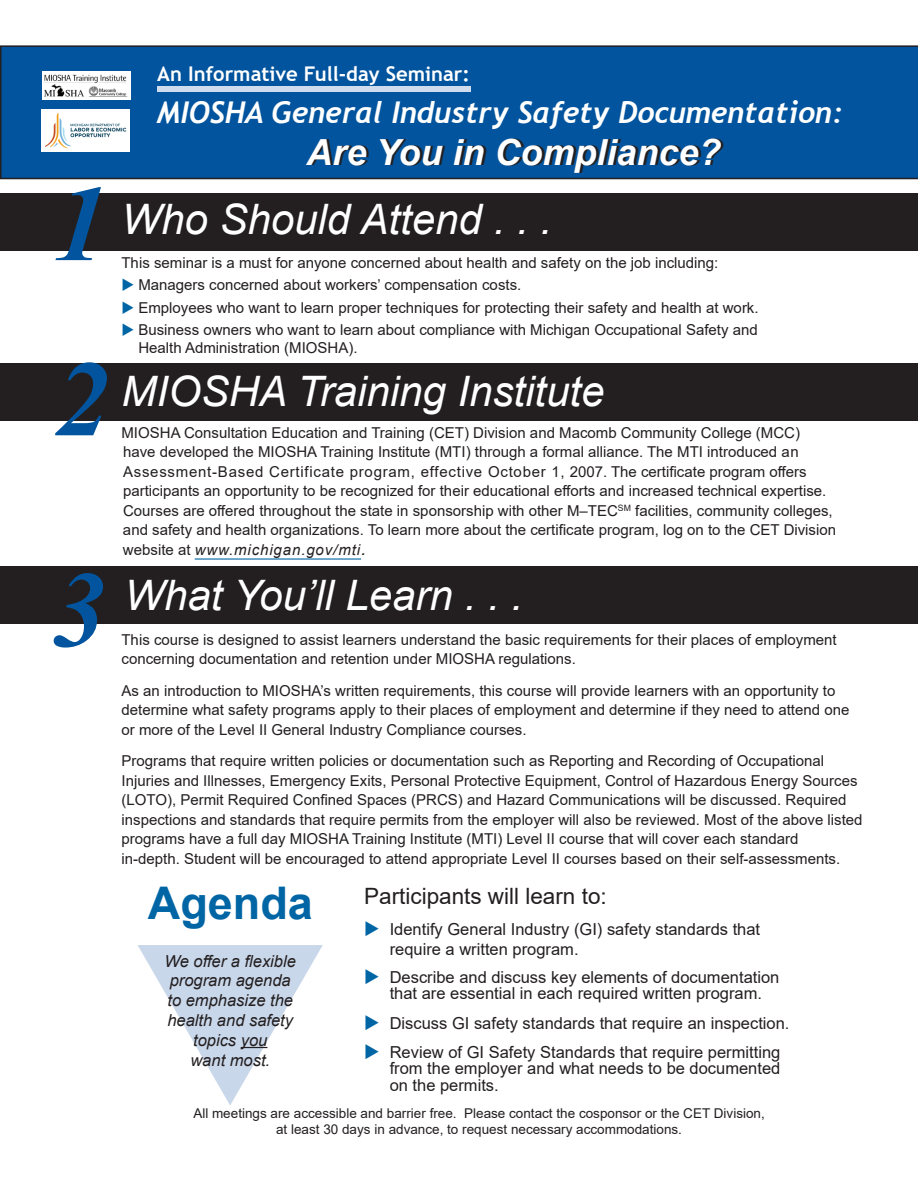
<style>
.page{position:relative;width:918px;height:1188px;background:#fff}
.page>*{position:absolute;margin:0;border:0;box-sizing:border-box;transform-origin:0 0}
.t1{font:italic 700 108px/175.2px "Times New Roman";color:#01549d}
.t2{font:700 45px "Arial";color:#0065a4}
.t3{font:italic 42px "Arial";color:#fff}
.t4{font:italic 700 36px "Arial";color:#fff}
.t5{font:italic 700 30px "Trebuchet";color:#fff}
.t6{font:22.5px "Arial";color:#231f20}
.t7{font:700 20.25px "Trebuchet MS";color:#fff}
.t8{font:16.5px/16.5px "Arial";color:#231f20}
.t9{font:italic 16.5px/19.8px "Arial";color:#231f20;text-align:center}
.t10{font:15px/19.5px "Arial";color:#231f20}
.t11{font:13.5px/15.8px "Arial";color:#231f20;text-align:center}
.s1{color:#0065a4}
.s2{font-style:italic}
.s3{font-style:italic;font-size:18px}
</style>
<div class="page">
<div style="left:0;top:193px;width:918px;height:57px;background:#231f20"></div>
<div style="left:0;top:45px;width:918px;height:134px;background:#01549d"></div>
<div style="left:0;top:567px;width:918px;height:57px;background:#231f20"></div>
<div style="left:0;top:363px;width:917px;height:57px;background:#231f20"></div>
<div style="left:157px;top:87px;width:314px;height:5px;background:#cfdced"></div>
<hr style="left:195px;top:558px;width:166px;height:2px;background:#0065a4">
<div style="left:42px;top:71px;width:88px;height:28px;background:#fff"></div>
<img style="left:44px;top:74px;width:84px;height:23px">
<img style="left:42px;top:109px;width:88px;height:42px">
<h1 class="t1" style="left:53px;top:133px;width:57px">1<br>2</h1>
<h1 class="t1" style="left:52px;top:519px;width:55px">3</h1>
<h3 class="t7" style="left:157px;top:61px;width:314px">An Informative Full-day Seminar:</h3>
<h3 class="t5" style="left:157px;top:93px;width:688px">MIOSHA General Industry Safety Documentation:</h3>
<h3 class="t4" style="left:307px;top:129px;width:416px">Are You in Compliance?</h3>
<h3 class="t3" style="left:122px;top:192px;width:432px">Who Should Attend . . .</h3>
<p class="t10" style="left:122px;top:253px;width:598px">This seminar is a must for anyone concerned about health and safety on the job including:</p>
<p class="t10" style="left:122px;top:275px;width:401px"><span class="s1">◆</span> Managers concerned about workers’ compensation costs.</p>
<p class="t10" style="left:122px;top:298px;width:639px"><span class="s1">◆</span> Employees who want to learn proper techniques for protecting their safety and health at work.</p>
<p class="t10" style="left:138px;top:321px;width:621px;line-height:18px;text-indent:-17px"><span class="s1">◆</span> Business owners who want to learn about compliance with Michigan Occupational Safety and<br>Health Administration (MIOSHA).</p>
<h3 class="t3" style="left:122px;top:364px;width:485px">MIOSHA Training Institute</h3>
<p class="t10" style="left:122px;top:422px;width:716px">MIOSHA Consultation Education and Training (CET) Division and Macomb Community College (MCC) have developed the MIOSHA Training Institute (MTI) through a formal alliance. The MTI introduced an Assessment-Based Certificate program, effective October 1, 2007. The certificate program offers participants an opportunity to be recognized for their educational efforts and increased technical expertise.<br>Courses are offered throughout the state in sponsorship with other M–TEC<sup>SM</sup> facilities, community colleges, and safety and health organizations. To learn more about the certificate program, log on to the CET Division website at <span class="s2">www.michigan.gov/mti</span><span class="s3">.</span></p>
<h3 class="t3" style="left:124px;top:568px;width:400px">What You’ll Learn . . .</h3>
<p class="t10" style="left:122px;top:630px;width:717px">This course is designed to assist learners understand the basic requirements for their places of employment concerning documentation and retention under MIOSHA regulations.</p>
<p class="t10" style="left:122px;top:681px;width:729px">As an introduction to MIOSHA’s written requirements, this course will provide learners with an opportunity to determine what safety programs apply to their places of employment and determine if they need to attend one or more of the Level II General Industry Compliance courses.</p>
<p class="t10" style="left:122px;top:751px;width:743px">Programs that require written policies or documentation such as Reporting and Recording of Occupational Injuries and Illnesses, Emergency Exits, Personal Protective Equipment, Control of Hazardous Energy Sources (LOTO), Permit Required Confined Spaces (PRCS) and Hazard Communications will be discussed. Required inspections and standards that require permits from the employer will also be reviewed. Most of the above listed programs have a full day MIOSHA Training Institute (MTI) Level II course that will cover each standard<br>in-depth. Student will be encouraged to attend appropriate Level II courses based on their self-assessments.</p>
<h3 class="t6" style="left:364px;top:880px;width:244px">Participants will learn to:</h3>
<p class="t8" style="left:390px;top:919px;width:372px;line-height:19.5px">Identify General Industry (GI) safety standards that require a written program.</p>
<p class="t8" style="left:390px;top:969px;width:391px">Describe and discuss key elements of documentation that are essential in each required written program.</p>
<p class="t8" style="left:390px;top:1009px;width:401px;line-height:28.3px">Discuss GI safety standards that require an inspection.<br>Review of GI Safety Standards that require permitting</p>
<p class="t8" style="left:390px;top:1060px;width:392px">from the employer and what needs to be documented on the permits.</p>
<p class="t11" style="left:193px;top:1105px;width:573px">All meetings are accessible and barrier free. Please contact the cosponsor or the CET Division, at least 30 days in advance, to request necessary accommodations.</p>
<h2 class="t2" style="left:148px;top:871px;width:167px">Agenda</h2>
<p class="t9" style="left:165px;top:951px;width:133px">We offer a flexible program agenda to emphasize the health and safety topics you<br>want most.</p>
</div>
